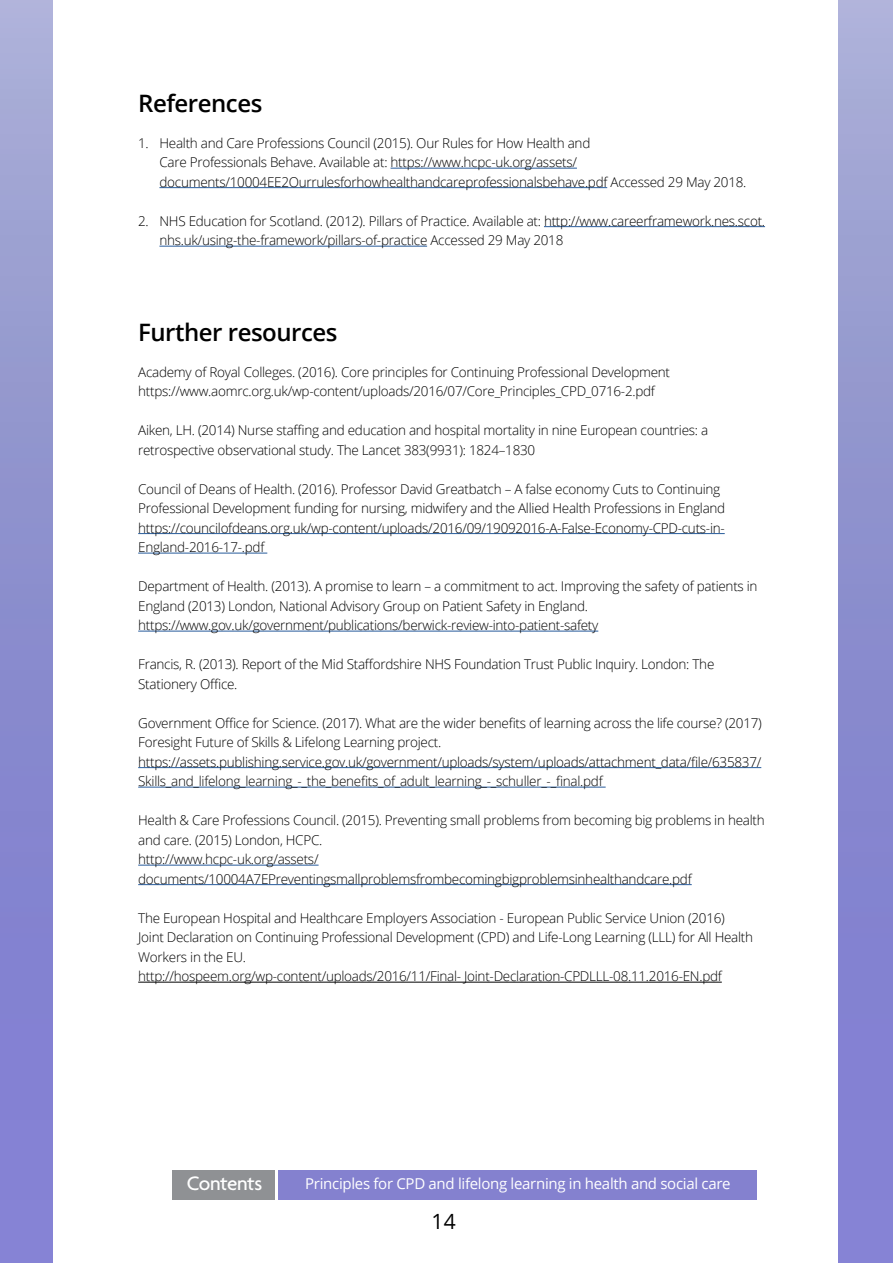
<style>
.page{position:relative;width:893px;height:1263px;background:#fff}
.page>*{position:absolute;margin:0;border:0;box-sizing:border-box;transform-origin:0 0}
.t1{font:600 24px "Open Sans";letter-spacing:-.02em;color:#000}
.t2{font:500 21px "Agenda";letter-spacing:-.02em;color:#fff}
.t3{font:21px "Open Sans";color:#000}
.t4{font:15px "Open Sans";letter-spacing:-.02em;color:#fff}
.t5{font:300 13.5px/19.5px "Open Sans";letter-spacing:-.02em;color:#000}
</style>
<div class="page">
<hr style="left:391px;top:168px;width:186px;height:1px;background:#275b9b">
<hr style="left:159px;top:187px;width:448px;height:1px;background:#275b9b">
<hr style="left:544px;top:226px;width:221px;height:1px;background:#275b9b">
<hr style="left:159px;top:246px;width:268px;height:1px;background:#275b9b">
<hr style="left:138px;top:533px;width:587px;height:1px;background:#275b9b">
<hr style="left:138px;top:553px;width:129px;height:1px;background:#275b9b">
<hr style="left:138px;top:631px;width:460px;height:1px;background:#275b9b">
<hr style="left:138px;top:767px;width:623px;height:1px;background:#275b9b">
<hr style="left:138px;top:787px;width:468px;height:1px;background:#275b9b">
<hr style="left:138px;top:865px;width:181px;height:1px;background:#275b9b">
<hr style="left:138px;top:884px;width:554px;height:1px;background:#275b9b">
<hr style="left:138px;top:982px;width:584px;height:1px;background:#000">
<div style="left:0;top:0;width:53px;height:1263px;background:linear-gradient(to bottom,#a4aad2,#7b78d0)"></div>
<div style="left:839px;top:0;width:54px;height:1263px;background:linear-gradient(to bottom,#a4aad2,#7b78d0)"></div>
<div style="left:279px;top:1170px;width:478px;height:29px;background:#8481cf"></div>
<div style="left:172px;top:1170px;width:102px;height:29px;background:#8f9194"></div>
<h1 class="t1" style="left:138px;top:87px;width:126px">References</h1>
<p class="t5" style="left:159px;top:133px;width:588px;text-indent:-21px">1. Health and Care Professions Council (2015). Our Rules for How Health and<br>Care Professionals Behave. Available at: https://www.hcpc-uk.org/assets/ documents/10004EE2Ourrulesforhowhealthandcareprofessionalsbehave.pdf Accessed 29 May 2018.</p>
<p class="t5" style="left:159px;top:211px;width:607px;text-indent:-21px">2. NHS Education for Scotland. (2012). Pillars of Practice. Available at: http://www.careerframework.nes.scot. nhs.uk/using-the-framework/pillars-of-practice Accessed 29 May 2018</p>
<h1 class="t1" style="left:138px;top:316px;width:201px">Further resources</h1>
<p class="t5" style="left:138px;top:361px;width:533px">Academy of Royal Colleges. (2016). Core principles for Continuing Professional Development https://www.aomrc.org.uk/wp-content/uploads/2016/07/Core_Principles_CPD_0716-2.pdf</p>
<p class="t5" style="left:138px;top:420px;width:571px">Aiken, LH. (2014) Nurse staffing and education and hospital mortality in nine European countries: a retrospective observational study. The Lancet 383(9931): 1824–1830</p>
<p class="t5" style="left:138px;top:478px;width:589px">Council of Deans of Health. (2016). Professor David Greatbatch – A false economy Cuts to Continuing Professional Development funding for nursing, midwifery and the Allied Health Professions in England https://councilofdeans.org.uk/wp-content/uploads/2016/09/19092016-A-False-Economy-CPD-cuts-in-England-2016-17-.pdf</p>
<p class="t5" style="left:138px;top:576px;width:621px">Department of Health. (2013). A promise to learn – a commitment to act. Improving the safety of patients in<br>England (2013) London, National Advisory Group on Patient Safety in England. https://www.gov.uk/government/publications/berwick-review-into-patient-safety</p>
<p class="t5" style="left:138px;top:654px;width:578px">Francis, R. (2013). Report of the Mid Staffordshire NHS Foundation Trust Public Inquiry. London: The<br>Stationery Office.</p>
<p class="t5" style="left:138px;top:712px;width:625px">Government Office for Science. (2017). What are the wider benefits of learning across the life course? (2017)<br>Foresight Future of Skills &amp; Lifelong Learning project. https://assets.publishing.service.gov.uk/government/uploads/system/uploads/attachment_data/file/635837/ Skills_and_lifelong_learning_-_the_benefits_of_adult_learning_-_schuller_-_final.pdf</p>
<p class="t5" style="left:138px;top:810px;width:628px">Health &amp; Care Professions Council. (2015). Preventing small problems from becoming big problems in health and care. (2015) London, HCPC.<br>http://www.hcpc-uk.org/assets/ documents/10004A7EPreventingsmallproblemsfrombecomingbigproblemsinhealthandcare.pdf</p>
<p class="t5" style="left:138px;top:907px;width:616px">The European Hospital and Healthcare Employers Association - European Public Service Union (2016)<br>Joint Declaration on Continuing Professional Development (CPD) and Life-Long Learning (LLL) for All Health Workers in the EU.<br>http://hospeem.org/wp-content/uploads/2016/11/Final- Joint-Declaration-CPDLLL-08.11.2016-EN.pdf</p>
<h2 class="t2" style="left:187px;top:1170px;width:77px">Contents</h2>
<p class="t4" style="left:305px;top:1174px;width:427px">Principles for CPD and lifelong learning in health and social care</p>
<h2 class="t3" style="left:432px;top:1207px;width:26px">14</h2>
</div>
